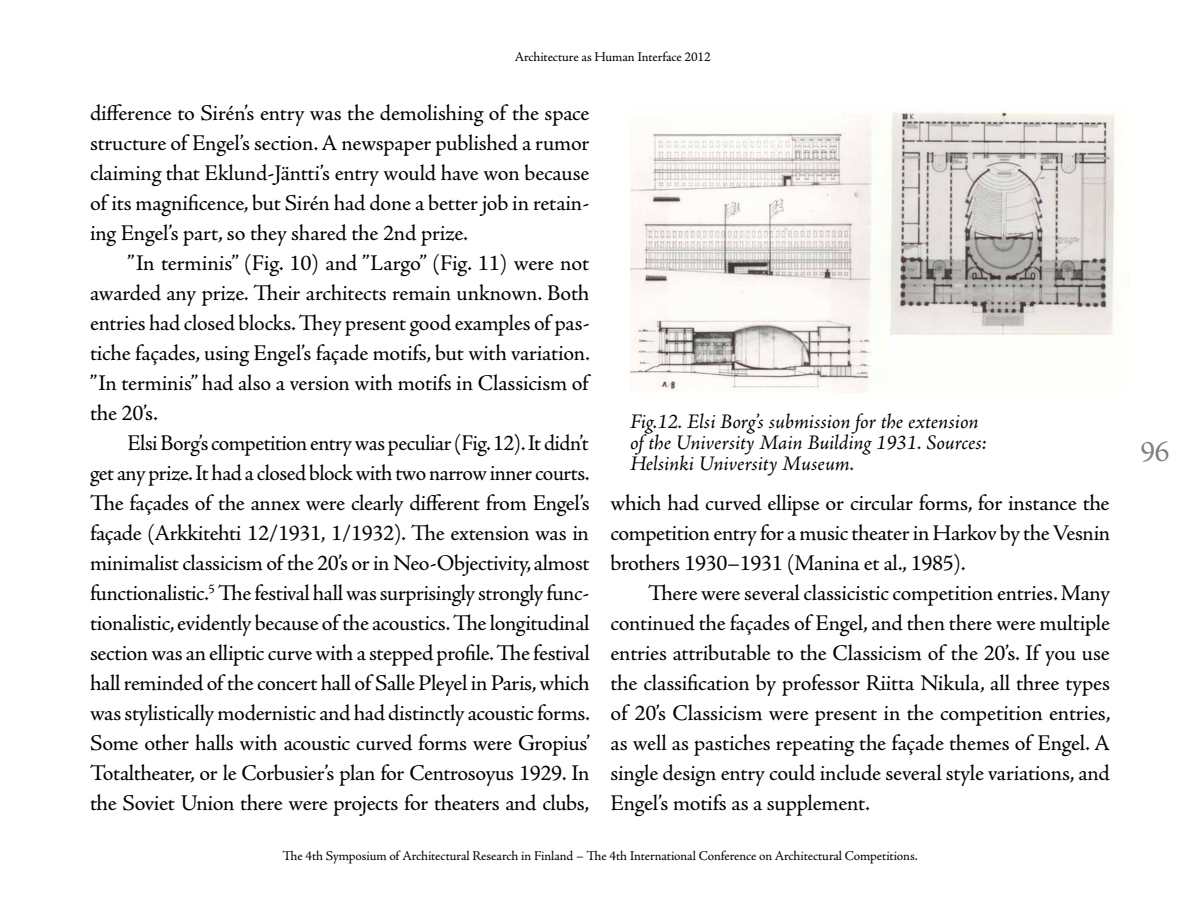
<style>
.page{position:relative;width:1200px;height:900px;background:#fff}
.page>*{position:absolute;margin:0;border:0;box-sizing:border-box;transform-origin:0 0}
.t1{font:30px "Adobe Jenson Pro";color:#808080}
.t2{font:22.5px/30px "Adobe Jenson Pro";letter-spacing:-.01em;color:#000;text-align:justify}
.t3{font:italic 21px/21px "Adobe Jenson Pro";letter-spacing:-.005em;color:#000}
.t4{font:13.5px "Adobe Jenson Pro";letter-spacing:-.01em;color:#000}
</style>
<div class="page">
<img style="left:630px;top:111px;width:486px;height:281px">
<p class="t4" style="left:515px;top:49px;width:198px">Architecture as Human Interface 2012</p>
<p class="t2" style="left:90px;top:98px;width:501px">difference to Sirén’s entry was the demolishing of the space structure of Engel’s section. A newspaper published a rumor claiming that Eklund-Jäntti’s entry would have won because of its magnificence, but Sirén had done a better job in retain&shy;ing Engel’s part, so they shared the 2nd prize.</p>
<p class="t2" style="left:90px;top:248px;width:502px;text-indent:38px">”In terminis” (Fig. 10) and ”Largo” (Fig. 11) were not awarded any prize. Their architects remain unknown. Both entries had closed blocks. They present good examples of pas&shy;tiche façades, using Engel’s façade motifs, but with variation. ”In terminis” had also a version with motifs in Classicism of the 20’s.</p>
<p class="t2" style="left:90px;top:428px;width:502px;text-indent:38px">Elsi Borg’s competition entry was peculiar (Fig. 12). It didn’t get any prize. It had a closed block with two narrow inner courts.<br>The façades of the annex were clearly different from Engel’s façade (Arkkitehti 12/1931, 1/1932). The extension was in minimalist classicism of the 20’s or in Neo-Objectivity, almost functionalistic.<sup>5</sup> The festival hall was surprisingly strongly func&shy;tionalistic, evidently because of the acoustics. The longitudinal section was an elliptic curve with a stepped profile. The festival hall reminded of the concert hall of Salle Pleyel in Paris, which was stylistically modernistic and had distinctly acoustic forms.<br>Some other halls with acoustic curved forms were Gropius’ Totaltheater, or le Corbusier’s plan for Centrosoyus 1929. In the Soviet Union there were projects for theaters and clubs,</p>
<p class="t3" style="left:630px;top:412px;width:358px">Fig.12. Elsi Borg’s submission for the extension of the University Main Building 1931. Sources:<br>Helsinki University Museum.</p>
<p class="t2" style="left:610px;top:488px;width:501px">which had curved ellipse or circular forms, for instance the competition entry for a music theater in Harkov by the Vesnin brothers 1930–1931 (Manina et al., 1985).</p>
<p class="t2" style="left:610px;top:578px;width:502px;text-indent:38px">There were several classicistic competition entries. Many continued the façades of Engel, and then there were multiple entries attributable to the Classicism of the 20’s. If you use the classification by professor Riitta Nikula, all three types of 20’s Classicism were present in the competition entries, as well as pastiches repeating the façade themes of Engel. A single design entry could include several style variations, and Engel’s motifs as a supplement.</p>
<p class="t4" style="left:283px;top:848px;width:637px">The 4th Symposium of Architectural Research in Finland – The 4th International Conference on Architectural Competitions.</p>
<h1 class="t1" style="left:1140px;top:434px;width:31px">96</h1>
</div>
